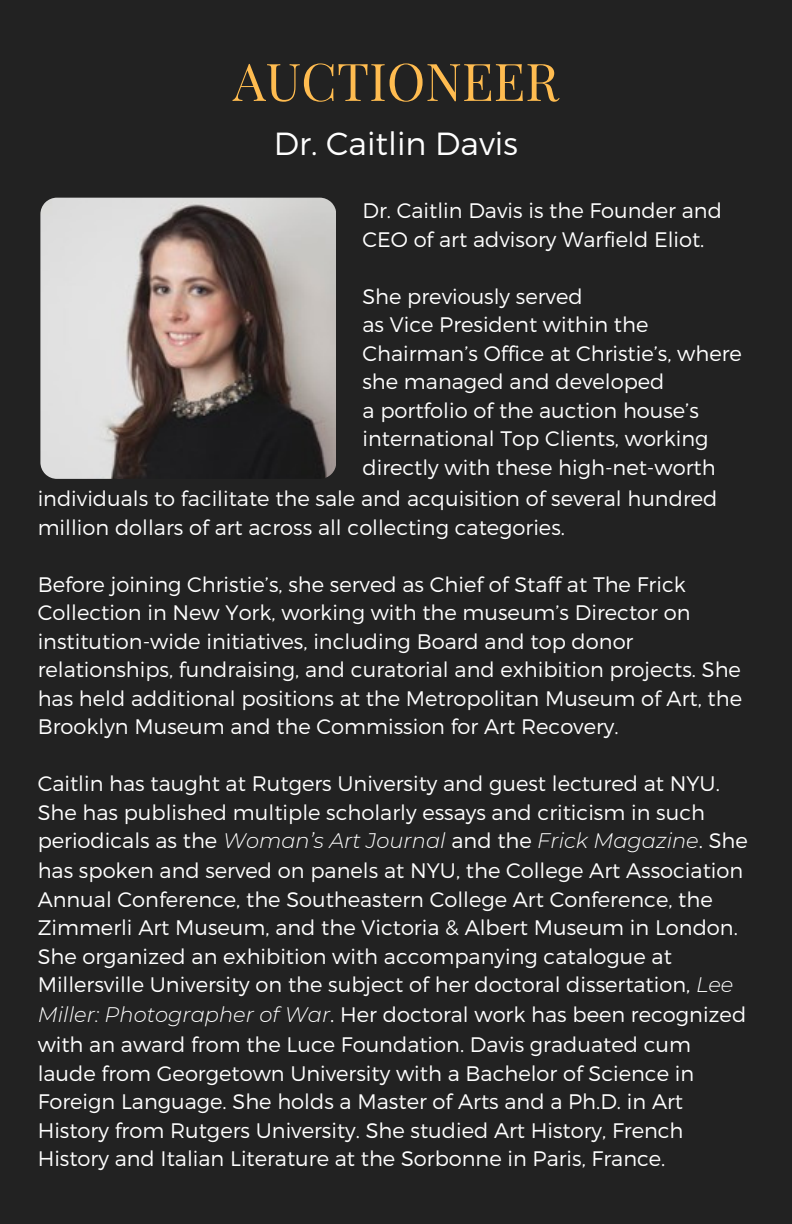
<style>
.page{position:relative;width:792px;height:1224px;background:#222}
.page>*{position:absolute;margin:0;border:0;box-sizing:border-box;transform-origin:0 0}
.t1{font:52px "Playfair Display";color:#ffbc50}
.t2{font:300 32px "Montserrat";color:#fff}
.t3{font:300 21px/28.8px "Montserrat";color:#fff}
.s1{font-style:italic}
</style>
<div class="page">
<img style="left:40px;top:198px;width:296px;height:281px">
<p class="t1" style="left:233px;top:45px;width:328px">AUCTIONEER</p>
<p class="t2" style="left:274px;top:123px;width:246px">Dr. Caitlin Davis</p>
<p class="t3" style="left:362px;top:195px;width:361px">Dr. Caitlin Davis is the Founder and<br>CEO of art advisory Warfield Eliot.</p>
<p class="t3" style="left:362px;top:281px;width:222px">She previously served</p>
<p class="t3" style="left:362px;top:309px;width:381px">as Vice President within the<br>Chairman’s Office at Christie’s, where she managed and developed</p>
<p class="t3" style="left:362px;top:395px;width:355px">a portfolio of the auction house’s international Top Clients, working directly with these high-net-worth</p>
<h2 class="t3" style="left:38px;top:483px;width:681px">individuals to facilitate the sale and acquisition of several hundred million dollars of art across all collecting categories.</h2>
<p class="t3" style="left:38px;top:569px;width:706px">Before joining Christie’s, she served as Chief of Staff at The Frick Collection in New York, working with the museum’s Director on institution-wide initiatives, including Board and top donor relationships, fundraising, and curatorial and exhibition projects. She has held additional positions at the Metropolitan Museum of Art, the Brooklyn Museum and the Commission for Art Recovery.</p>
<p class="t3" style="left:38px;top:768px;width:712px">Caitlin has taught at Rutgers University and guest lectured at NYU.<br>She has published multiple scholarly essays and criticism in such periodicals as the <span class="s1">Woman’s Art Journal</span> and the <span class="s1">Frick Magazine</span>. She has spoken and served on panels at NYU, the College Art Association Annual Conference, the Southeastern College Art Conference, the Zimmerli Art Museum, and the Victoria &amp; Albert Museum in London.<br>She organized an exhibition with accompanying catalogue at Millersville University on the subject of her doctoral dissertation, <span class="s1">Lee Miller: Photographer of War</span>. Her doctoral work has been recognized with an award from the Luce Foundation. Davis graduated cum laude from Georgetown University with a Bachelor of Science in Foreign Language. She holds a Master of Arts and a Ph.D. in Art History from Rutgers University. She studied Art History, French History and Italian Literature at the Sorbonne in Paris, France.</p>
</div>
